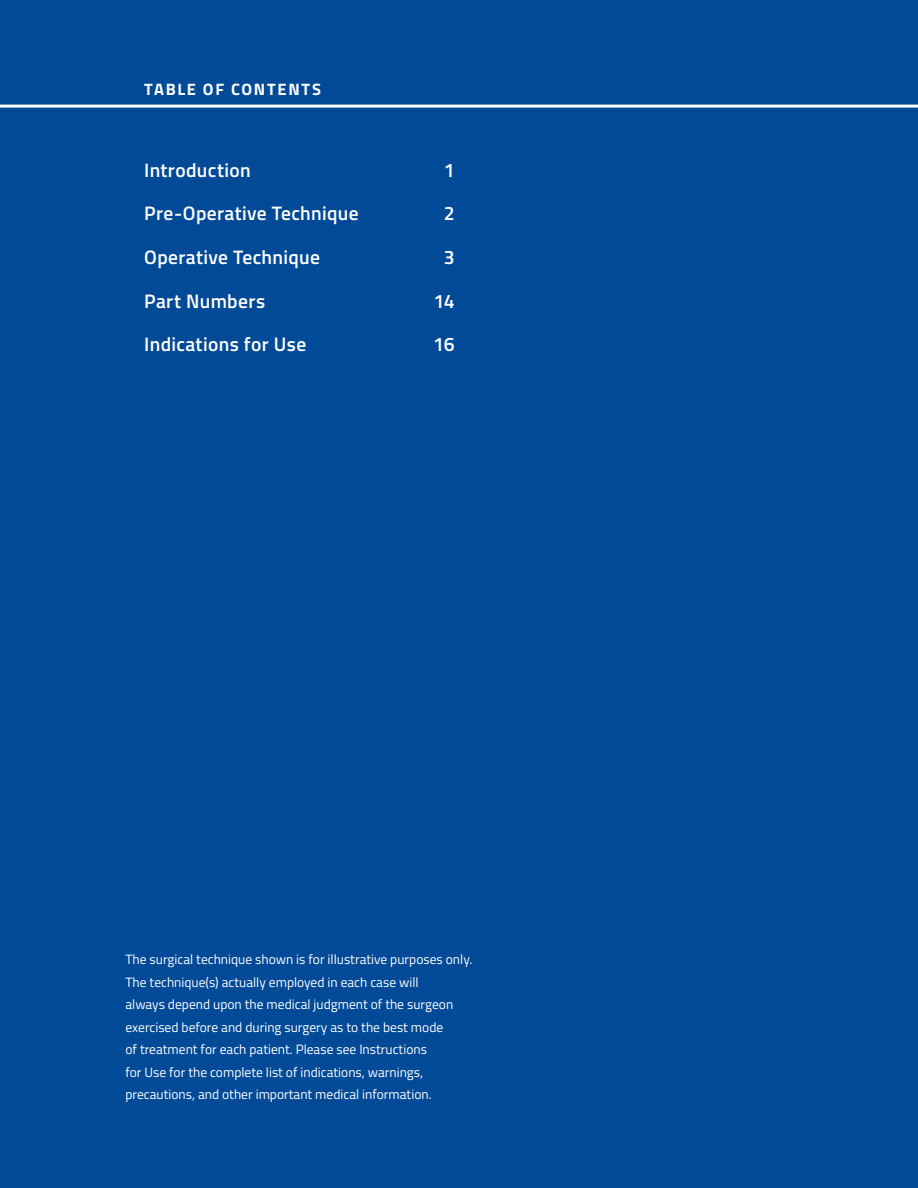
<style>
.page{position:relative;width:918px;height:1188px;background:#004a97}
.page>*{position:absolute;margin:0;border:0;box-sizing:border-box;transform-origin:0 0}
.t1{font:600 19.5px "Titillium";letter-spacing:.015em;color:#fff}
.t2{font:700 16.5px "Titillium";letter-spacing:.1em;color:#fff}
.t3{font:13.5px/22.5px "Titillium";color:#fff}
</style>
<div class="page">
<hr style="left:0;top:105px;width:918px;height:3px;background:#fff">
<p class="t2" style="left:144px;top:76px;width:178px">TABLE OF CONTENTS</p>
<h1 class="t1" style="left:144px;top:155px;width:108px">Introduction</h1>
<h1 class="t1" style="left:444px;top:155px;width:12px">1</h1>
<h1 class="t1" style="left:144px;top:199px;width:216px">Pre-Operative Technique</h1>
<h1 class="t1" style="left:444px;top:199px;width:12px">2</h1>
<h1 class="t1" style="left:144px;top:242px;width:177px">Operative Technique</h1>
<h1 class="t1" style="left:444px;top:242px;width:12px">3</h1>
<h1 class="t1" style="left:144px;top:286px;width:123px">Part Numbers</h1>
<h1 class="t1" style="left:433px;top:286px;width:23px">14</h1>
<h1 class="t1" style="left:144px;top:330px;width:164px">Indications for Use</h1>
<h1 class="t1" style="left:433px;top:330px;width:23px">16</h1>
<p class="t3" style="left:125px;top:948px;width:348px">The surgical technique shown is for illustrative purposes only.<br>The technique(s) actually employed in each case will<br>always depend upon the medical judgment of the surgeon exercised before and during surgery as to the best mode<br>of treatment for each patient. Please see Instructions<br>for Use for the complete list of indications, warnings, precautions, and other important medical information.</p>
</div>
